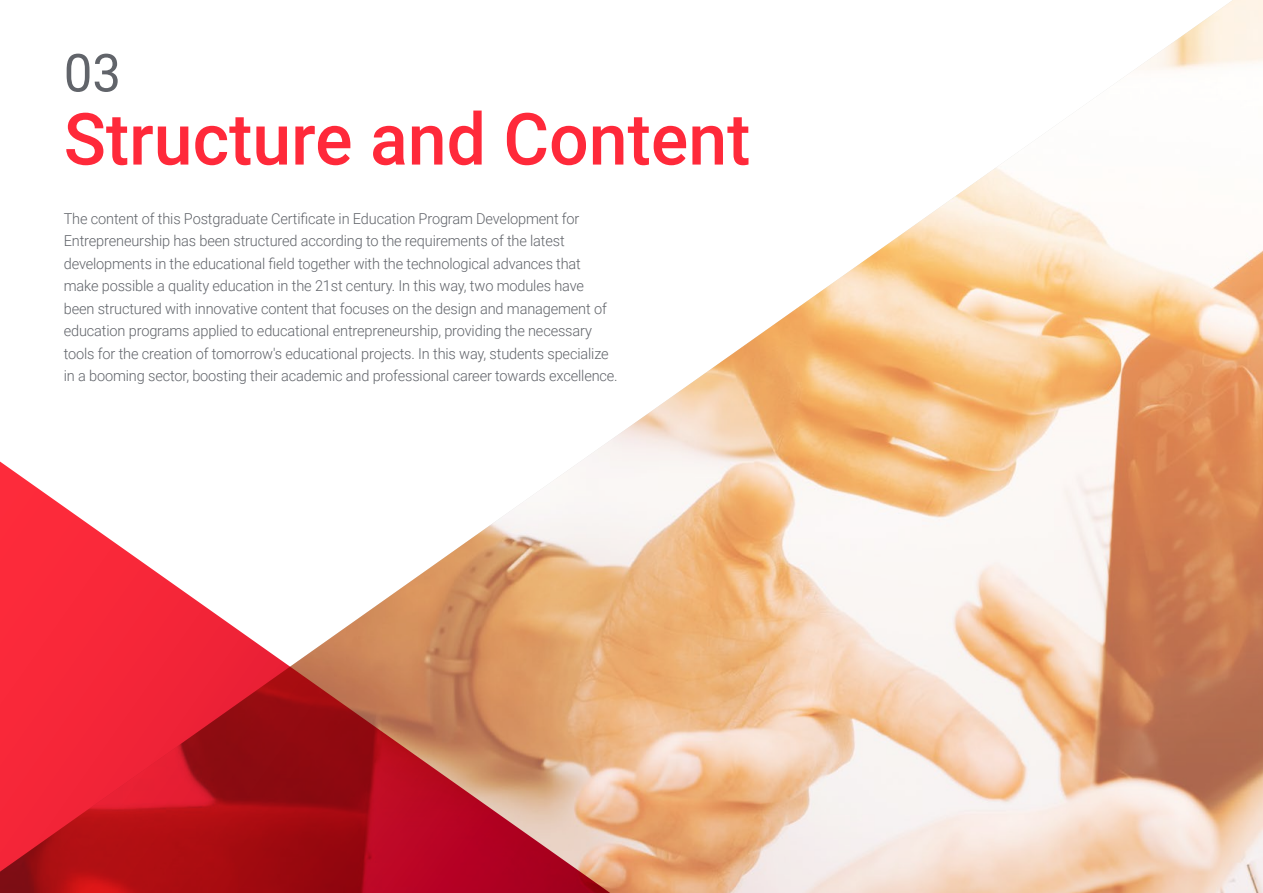
<style>
.page{position:relative;width:1263px;height:893px;background:#fff}
.page>*{position:absolute;margin:0;border:0;box-sizing:border-box;transform-origin:0 0}
.t1{font:500 72px "Roboto";color:#ff293a}
.t2{font:52.5px "Roboto";color:#61646a}
.t3{font:300 15px/22.5px "Roboto";letter-spacing:-.01em;color:#61646a}
</style>
<div class="page">
<img style="left:603px;top:0;width:660px;height:893px">
<svg style="left:0;top:446px;width:640px;height:447px"></svg>
<h2 class="t2" style="left:64px;top:36px;width:59px">03</h2>
<h1 class="t1" style="left:64px;top:89px;width:688px">Structure and Content</h1>
<p class="t3" style="left:64px;top:207px;width:555px">The content of this Postgraduate Certificate in Education Program Development for Entrepreneurship has been structured according to the requirements of the latest developments in the educational field together with the technological advances that make possible a quality education in the 21st century. In this way, two modules have been structured with innovative content that focuses on the design and management of education programs applied to educational entrepreneurship, providing the necessary tools for the creation of tomorrow's educational projects. In this way, students specialize in a booming sector, boosting their academic and professional career towards excellence.</p>
</div>
